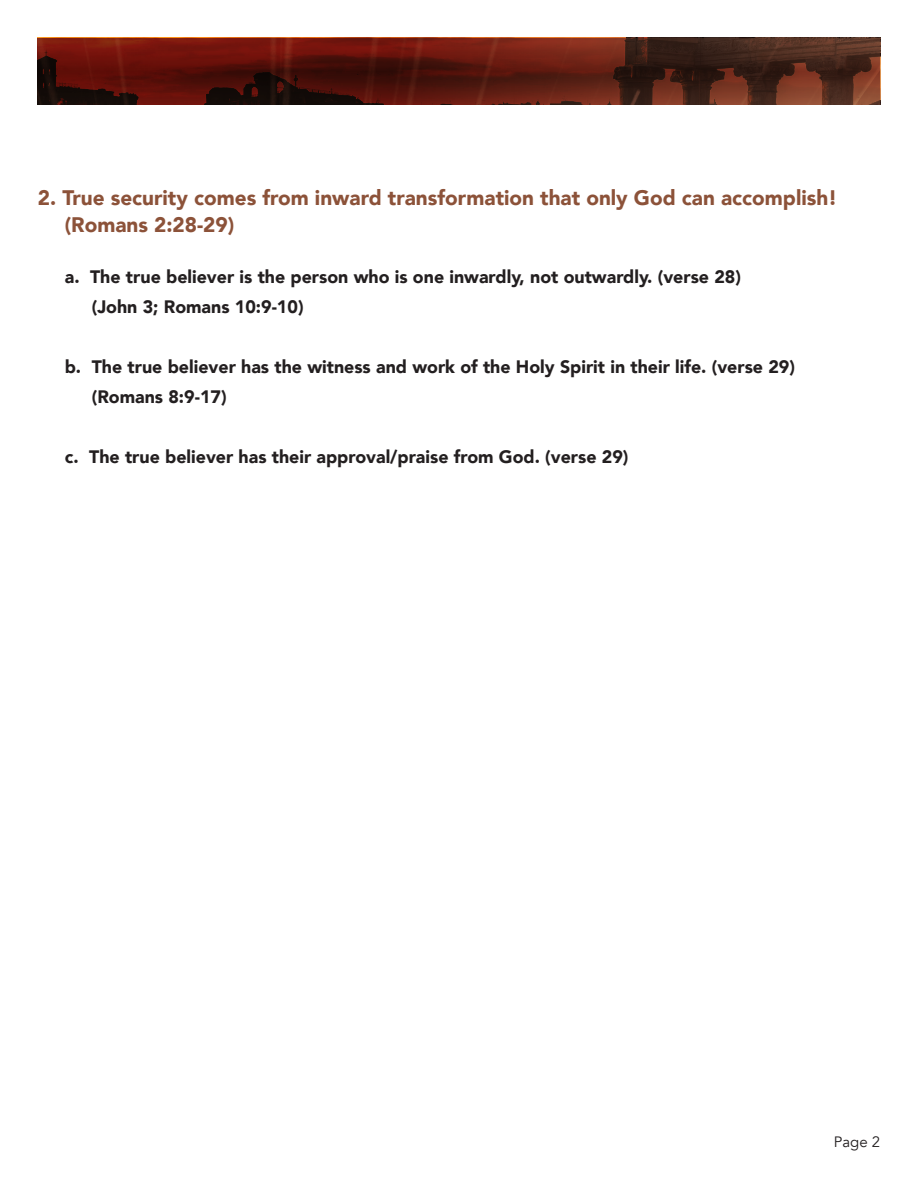
<style>
.page{position:relative;width:918px;height:1188px;background:#fff}
.page>*{position:absolute;margin:0;border:0;box-sizing:border-box;transform-origin:0 0}
.t1{font:900 21px/27px "Avenir";color:#8c5239}
.t2{font:900 18px "Avenir";color:#231f20}
.t3{font:15px "Avenir";color:#231f20}
</style>
<div class="page">
<svg style="left:38px;top:38px;width:842px;height:67px;background:#551c12"></svg>
<p class="t1" style="left:65px;top:183px;width:774px;text-indent:-27px">2. True security comes from inward transformation that only God can accomplish! (Romans 2:28-29)</p>
<p class="t2" style="left:65px;top:262px;width:678px">a. The true believer is the person who is one inwardly, not outwardly. (verse 28)</p>
<p class="t2" style="left:92px;top:292px;width:213px">(John 3; Romans 10:9-10)</p>
<p class="t2" style="left:65px;top:352px;width:732px">b. The true believer has the witness and work of the Holy Spirit in their life. (verse 29)</p>
<p class="t2" style="left:92px;top:382px;width:136px">(Romans 8:9-17)</p>
<p class="t2" style="left:65px;top:442px;width:565px">c. The true believer has their approval/praise from God. (verse 29)</p>
<p class="t3" style="left:834px;top:1133px;width:48px">Page 2</p>
</div>
